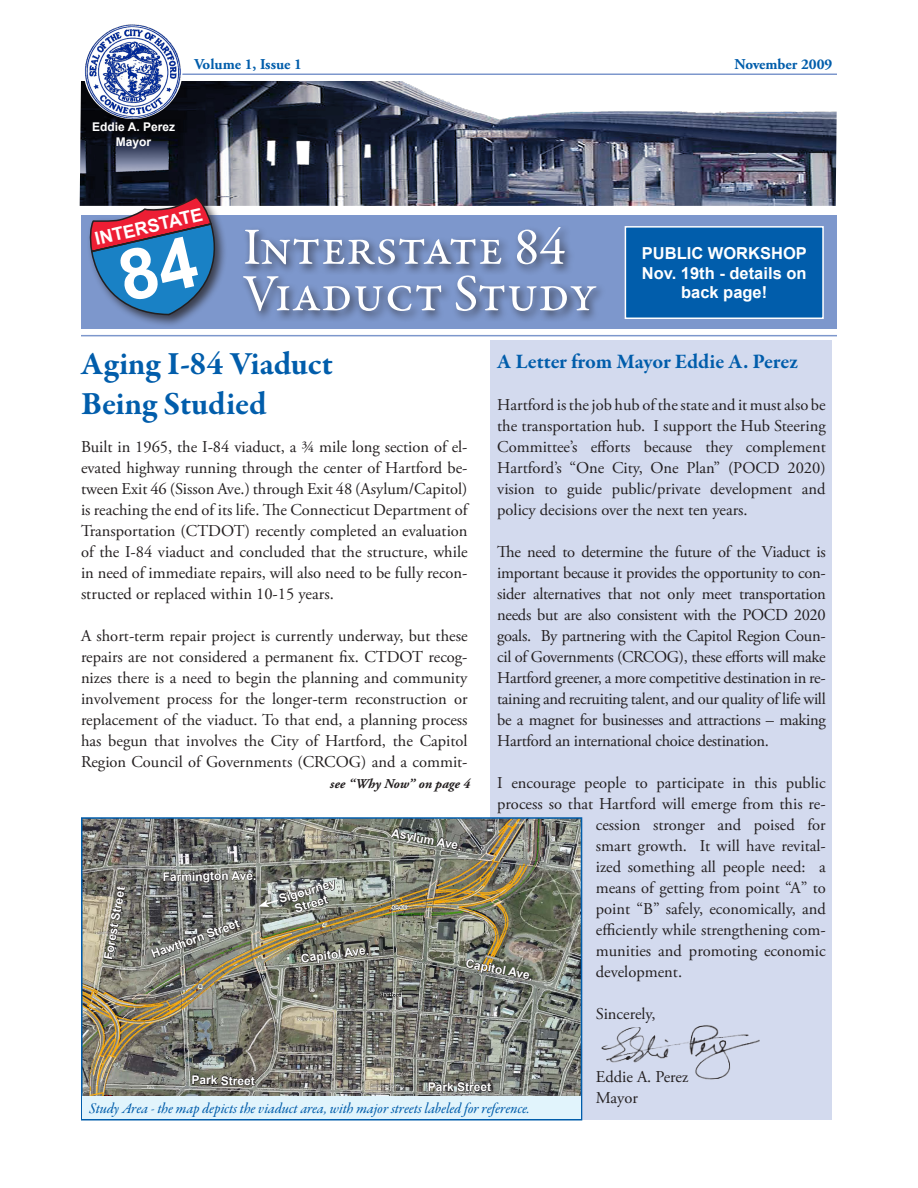
<style>
.page{position:relative;width:918px;height:1188px;background:#fff}
.page>*{position:absolute;margin:0;border:0;box-sizing:border-box;transform-origin:0 0}
.t1{font:52.5px "Garamond Premr Pro";color:#fff}
.headline{font:700 33px/39.6px "Garamond Premr Pro";letter-spacing:-.005em;color:#015dab}
.subhead{font:700 21px "Garamond Premr Pro";letter-spacing:-.005em;color:#015dab}
.t2{font:700 18px "Arial";color:#fff}
.t3{font:16.5px/21px "Adobe Garamond Pro";color:#231f20;text-align:justify}
.t4{font:700 16.5px/19.8px "Arial";color:#fff;text-align:center}
.subhead-2{font:15px "Garamond Premr Pro Med It Subh";color:#015dab}
.t5{font:700 15px "Adobe Garamond Pro";color:#015dab}
.t6{font:italic 700 13.5px "Adobe Garamond Pro";color:#231f20}
.callouts{font:700 12px/13.5px "Arial";color:#fff;text-align:center}
</style>
<div class="page">
<div style="left:490px;top:340px;width:342px;height:780px;background:#d3daee"></div>
<hr style="left:171px;top:74px;width:666px;height:1px;background:#7d97cc">
<hr style="left:81px;top:335px;width:756px;height:1px;background:#7d97cc">
<div style="left:81px;top:215px;width:756px;height:114px;background:#7d97cc"></div>
<div style="left:239px;top:223px;width:367px;height:99px;background:#231f20;opacity:.75"></div>
<img style="left:80px;top:81px;width:757px;height:125px">
<div style="left:86px;top:193px;width:142px;height:134px;background:#231f20;opacity:.75"></div>
<img style="left:84px;top:24px;width:97px;height:94px">
<img style="left:84px;top:820px;width:495px;height:276px">
<div style="left:81px;top:817px;width:501px;height:303px;border:2px solid #015dab"></div>
<svg style="left:465px;top:958px;width:67px;height:22px"></svg>
<svg style="left:390px;top:828px;width:71px;height:22px;background:#6a6d65"></svg>
<svg style="left:103px;top:886px;width:23px;height:74px;background:#726f66"></svg>
<img style="left:150px;top:870px;width:219px;height:103px">
<svg style="left:192px;top:1075px;width:64px;height:11px"></svg>
<svg style="left:428px;top:1081px;width:64px;height:11px"></svg>
<div style="left:82px;top:1096px;width:499px;height:23px;background:#e1f4fc"></div>
<div style="left:625px;top:227px;width:198px;height:91px;background:#015dab"></div>
<div style="left:625px;top:226px;width:199px;height:93px;border:2px solid #fff"></div>
<img style="left:601px;top:1025px;width:159px;height:55px">
<svg style="left:89px;top:197px;width:130px;height:118px;background:#596794"></svg>
<p class="t5" style="left:194px;top:55px;width:109px">Volume 1, Issue 1</p>
<p class="callouts" style="left:92px;top:121px;width:84px">Eddie A. Perez</p>
<p class="callouts" style="left:116px;top:135px;width:37px">Mayor</p>
<p class="t2" style="left:92px;top:227px;width:112px;rotate:-13deg">INTERSTATE</p>
<p class="t1" style="left:243px;top:215px;width:324px">Interstate 84</p>
<p class="t1" style="left:243px;top:262px;width:355px">Viaduct Study</p>
<p class="t5" style="left:735px;top:55px;width:99px">November 2009</p>
<p class="t4" style="left:642px;top:244px;width:167px">PUBLIC WORKSHOP<br>Nov. 19th - details on back page!</p>
<p class="headline" style="left:81px;top:345px;width:253px">Aging I-84 Viaduct<br>Being Studied</p>
<p class="subhead" style="left:497px;top:349px;width:302px">A Letter from Mayor Eddie A. Perez</p>
<p class="t3" style="left:497px;top:395px;width:330px">Hartford is the job hub of the state and it must also be the transportation hub. I support the Hub Steering Committee’s efforts because they complement Hartford’s “One City, One Plan” (POCD 2020) vision to guide public/private development and policy decisions over the next ten years.</p>
<p class="t3" style="left:497px;top:542px;width:330px">The need to determine the future of the Viaduct is important because it provides the opportunity to con&shy;sider alternatives that not only meet transportation needs but are also consistent with the POCD 2020 goals. By partnering with the Capitol Region Coun&shy;cil of Governments (CRCOG), these efforts will make Hartford greener, a more competitive destination in re&shy;taining and recruiting talent, and our quality of life will be a magnet for businesses and attractions – making Hartford an international choice destination.</p>
<p class="t3" style="left:497px;top:773px;width:330px">I encourage people to participate in this public</p>
<p class="t3" style="left:497px;top:794px;width:330px">process so that Hartford will emerge from this re-</p>
<p class="t3" style="left:596px;top:815px;width:231px">cession stronger and poised for</p>
<p class="t3" style="left:596px;top:836px;width:231px">smart growth. It will have revital-</p>
<p class="t3" style="left:596px;top:857px;width:231px">ized something all people need: a</p>
<p class="t3" style="left:596px;top:878px;width:231px">means of getting from point “A” to</p>
<p class="t3" style="left:596px;top:899px;width:231px">point “B” safely, economically, and</p>
<p class="t3" style="left:596px;top:920px;width:231px">efficiently while strengthening com-</p>
<p class="t3" style="left:596px;top:941px;width:231px">munities and promoting economic</p>
<p class="t3" style="left:596px;top:962px;width:88px">development.</p>
<p class="t3" style="left:596px;top:1004px;width:61px">Sincerely,</p>
<p class="t3" style="left:81px;top:437px;width:388px">Built in 1965, the I-84 viaduct, a ¾ mile long section of el&shy;evated highway running through the center of Hartford be&shy;tween Exit 46 (Sisson Ave.) through Exit 48 (Asylum/Capitol) is reaching the end of its life. The Connecticut Department of Transportation (CTDOT) recently completed an evaluation of the I-84 viaduct and concluded that the structure, while in need of immediate repairs, will also need to be fully recon&shy;structed or replaced within 10-15 years.</p>
<p class="t3" style="left:81px;top:626px;width:388px">A short-term repair project is currently underway, but these repairs are not considered a permanent fix. CTDOT recog&shy;nizes there is a need to begin the planning and community involvement process for the longer-term reconstruction or replacement of the viaduct. To that end, a planning process has begun that involves the City of Hartford, the Capitol Region Council of Governments (CRCOG) and a commit-</p>
<p class="t6" style="left:330px;top:776px;width:142px">see “Why Now” on page 4</p>
<p class="callouts" style="left:393px;top:826px;width:73px;rotate:11deg">Asylum Ave.</p>
<p class="callouts" style="left:163px;top:871px;width:95px;rotate:-1deg">Farmington Ave.</p>
<p class="callouts" style="left:102px;top:959px;width:76px;rotate:-80deg">Forest Street</p>
<p class="callouts" style="left:277px;top:893px;width:60px;rotate:-17deg">Sigourney<br>Street</p>
<p class="callouts" style="left:150px;top:948px;width:94px;rotate:-20deg">Hawthorn Street</p>
<p class="callouts" style="left:300px;top:952px;width:70px;rotate:-7deg">Capitol Ave.</p>
<p class="callouts" style="left:467px;top:957px;width:70px;rotate:11deg">Capitol Ave.</p>
<p class="callouts" style="left:192px;top:1073px;width:65px;rotate:1deg">Park Street</p>
<p class="callouts" style="left:428px;top:1080px;width:65px;rotate:1deg">Park Street</p>
<p class="subhead-2" style="left:89px;top:1099px;width:442px">Study Area - the map depicts the viaduct area, with major streets labeled for reference.</p>
<p class="t3" style="left:596px;top:1067px;width:94px">Eddie A. Perez<br>Mayor</p>
</div>
